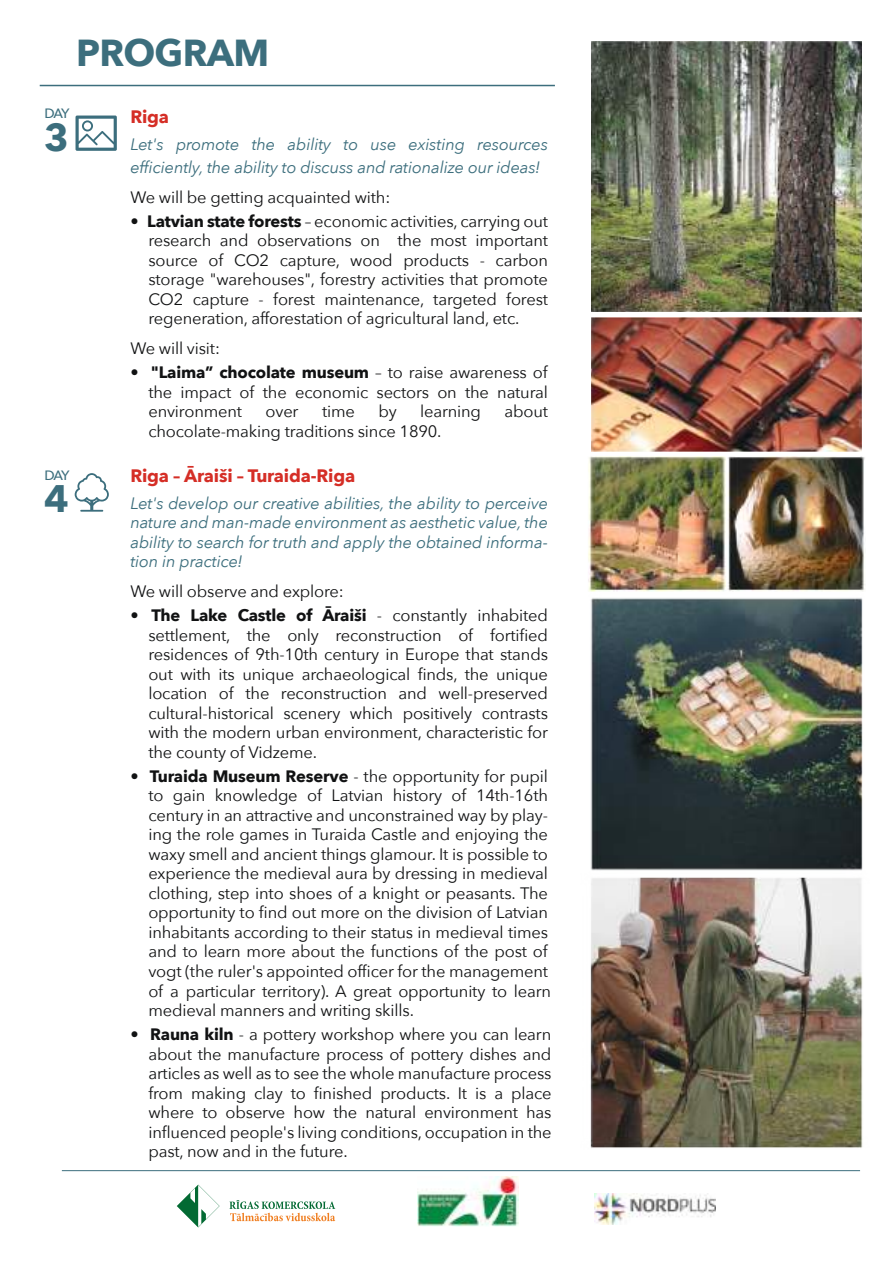
<style>
.page{position:relative;width:893px;height:1263px;background:#fff}
.page>*{position:absolute;margin:0;border:0;box-sizing:border-box;transform-origin:0 0}
.t1{font:700 38.25px "Avenir Next";color:#3c6e7d}
.t2{font:700 37.5px "Avenir Next";letter-spacing:-.02em;color:#3c6e7d}
.t3{font:700 18px "Avenir Next";letter-spacing:-.01em;color:#d52e26}
.t4{font:16.5px/19.5px "Avenir Next";letter-spacing:-.01em;color:#111213;text-align:justify}
.t5{font:italic 16.5px/19.5px "Avenir Next";letter-spacing:-.01em;color:#3c6e7d}
.t6{font:500 13.5px "Avenir Next";letter-spacing:-.11em;color:#3c6e7d}
.s1{font-weight:700}
</style>
<div class="page">
<img style="left:591px;top:42px;width:270px;height:270px">
<img style="left:590px;top:591px;width:273px;height:280px">
<img style="left:821px;top:456px;width:44px;height:135px">
<img style="left:588px;top:456px;width:233px;height:136px">
<hr style="left:40px;top:85px;width:515px;height:1px;background:#3c6e7d">
<hr style="left:62px;top:1170px;width:798px;height:1px;background:#3c6e7d">
<svg style="left:177px;top:1184px;width:43px;height:43px"></svg>
<svg style="left:229px;top:1200px;width:106px;height:21px"></svg>
<img style="left:595px;top:1193px;width:121px;height:32px">
<img style="left:417px;top:1177px;width:102px;height:49px">
<img style="left:591px;top:317px;width:271px;height:134px">
<svg style="left:76px;top:116px;width:41px;height:35px"></svg>
<svg style="left:75px;top:473px;width:34px;height:39px"></svg>
<img style="left:590px;top:877px;width:273px;height:271px">
<h2 class="t2" style="left:76px;top:21px;width:195px">PROGRAM</h2>
<p class="t6" style="left:44px;top:102px;width:27px">DAY</p>
<h1 class="t1" style="left:44px;top:104px;width:26px">3</h1>
<p class="t6" style="left:44px;top:463px;width:27px">DAY</p>
<h1 class="t1" style="left:44px;top:466px;width:26px">4</h1>
<p class="t3" style="left:130px;top:101px;width:40px">Riga</p>
<p class="t5" style="left:130px;top:133px;width:419px;line-height:22.5px">Let's promote the ability to use existing resources efficiently, the ability to discuss and rationalize our ideas!</p>
<p class="t4" style="left:130px;top:187px;width:261px">We will be getting acquainted with:</p>
<p class="t4" style="left:148px;top:211px;width:401px;text-indent:-18px">• <span class="s1">Latvian state forests</span> – economic activities, carrying out research and observations on the most important source of CO2 capture, wood products - carbon storage "warehouses", forestry activities that promote CO2 capture - forest maintenance, targeted forest regeneration, afforestation of agricultural land, etc.</p>
<p class="t4" style="left:130px;top:338px;width:91px">We will visit:</p>
<p class="t4" style="left:148px;top:362px;width:401px;text-indent:-18px">• <span class="s1">"Laima” chocolate museum</span> – to raise awareness of the impact of the economic sectors on the natural environment</p>
<p class="t4" style="left:266px;top:401px;width:35px">over</p>
<p class="t4" style="left:322px;top:401px;width:34px">time</p>
<p class="t4" style="left:378px;top:401px;width:20px">by</p>
<p class="t4" style="left:420px;top:401px;width:62px">learning</p>
<p class="t4" style="left:504px;top:401px;width:45px">about</p>
<p class="t4" style="left:148px;top:421px;width:295px">chocolate-making traditions since 1890.</p>
<p class="t3" style="left:130px;top:460px;width:226px">Riga – Āraiši – Turaida-Riga</p>
<p class="t5" style="left:130px;top:493px;width:419px;text-align:justify">Let's develop our creative abilities, the ability to perceive nature and man-made environment as aesthetic value, the ability to search for truth and apply the obtained informa&shy;tion in practice!</p>
<p class="t4" style="left:130px;top:581px;width:215px">We will observe and explore:</p>
<p class="t4" style="left:148px;top:605px;width:401px;text-indent:-18px">• <span class="s1">The Lake Castle of Āraiši</span> - constantly inhabited settlement, the only reconstruction of fortified residences of 9th-10th century in Europe that stands out with its unique archaeological finds, the unique location of the reconstruction and well-preserved cultural-historical scenery which positively contrasts with the modern urban environment, characteristic for the county of Vidzeme.</p>
<p class="t4" style="left:148px;top:766px;width:404px;text-align:left;text-indent:-18px">• <span class="s1">Turaida Museum Reserve</span> - the opportunity for pupil to gain knowledge of Latvian history of 14th-16th century in an attractive and unconstrained way by play&shy;ing the role games in Turaida Castle and enjoying the waxy smell and ancient things glamour. It is possible to experience the medieval aura by dressing in medieval clothing, step into shoes of a knight or peasants. The opportunity to find out more on the division of Latvian inhabitants according to their status in medieval times and to learn more about the functions of the post of vogt (the ruler's appointed officer for the management of a particular territory). A great opportunity to learn medieval manners and writing skills.</p>
<p class="t4" style="left:148px;top:1024px;width:405px;text-indent:-18px">• <span class="s1">Rauna kiln</span> - a pottery workshop where you can learn about the manufacture process of pottery dishes and articles as well as to see the whole manufacture process from making clay to finished products. It is a place where to observe how the natural environment has influenced people's living conditions, occupation in the past, now and in the future.</p>
</div>
